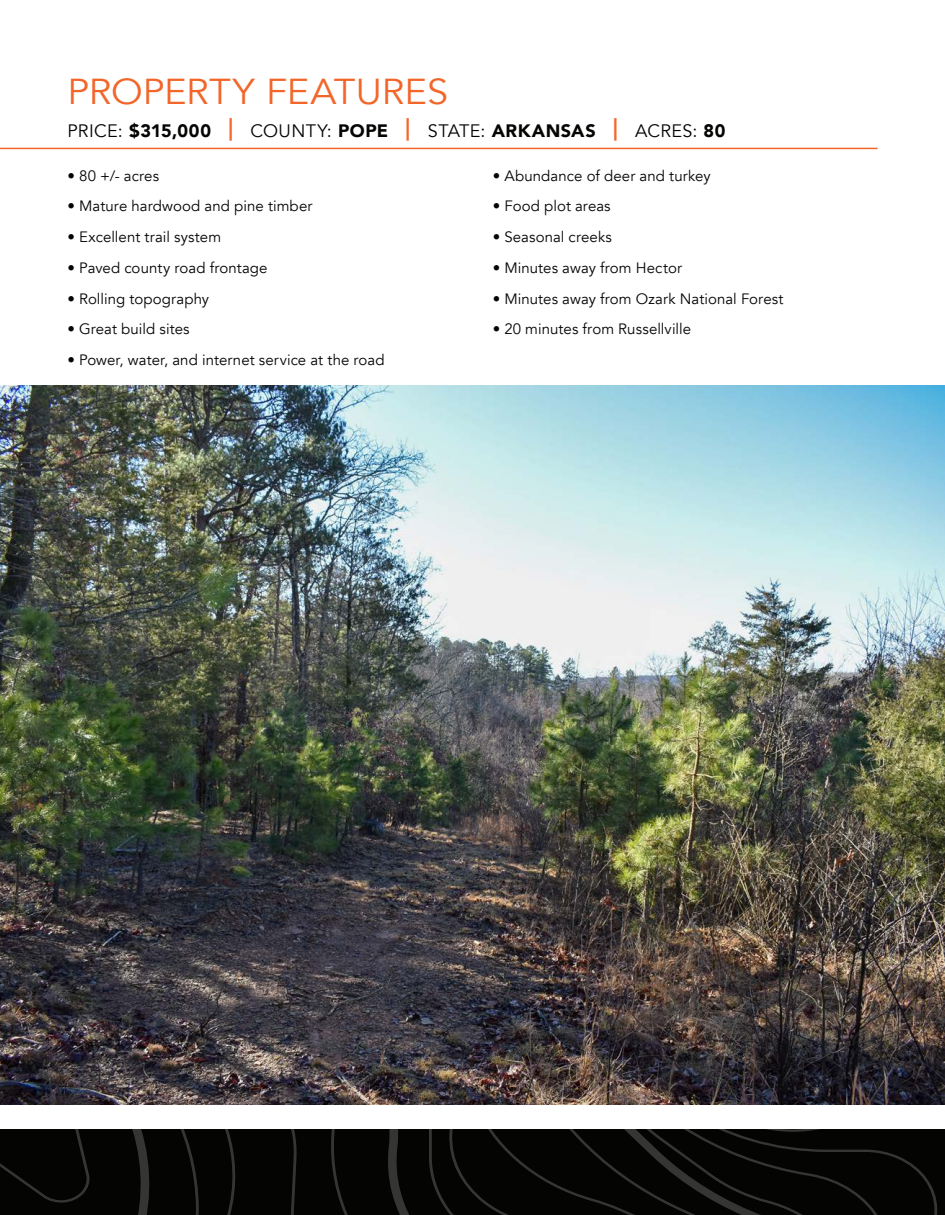
<style>
.page{position:relative;width:945px;height:1215px;background:#fff}
.page>*{position:absolute;margin:0;border:0;box-sizing:border-box;transform-origin:0 0}
.t1{font:36px "Avenir";color:#f2662a;scale:1.05 1}
.t2{font:18px "Avenir";letter-spacing:.02em;color:#040503}
.t3{font:15px "Avenir";letter-spacing:.005em;color:#040503}
.s1{font-weight:900}
.s2{font-weight:900;font-size:22.5px;color:#f2662a}
</style>
<div class="page">
<img style="left:0;top:385px;width:945px;height:720px">
<hr style="left:0;top:148px;width:878px;height:1px;background:#f2662a">
<svg style="left:0;top:1129px;width:945px;height:86px;background:#080907"></svg>
<p class="t1" style="left:68px;top:70px;width:364px">PROPERTY FEATURES</p>
<p class="t2" style="left:68px;top:120px;width:659px">PRICE: <span class="s1">$315,000</span> <span class="s2">|</span> COUNTY: <span class="s1">POPE</span> <span class="s2">|</span> STATE: <span class="s1">ARKANSAS</span> <span class="s2">|</span> ACRES: <span class="s1">80</span></p>
<p class="t3" style="left:68px;top:166px;width:93px">• 80 +/- acres</p>
<p class="t3" style="left:68px;top:197px;width:246px">• Mature hardwood and pine timber</p>
<p class="t3" style="left:68px;top:228px;width:155px">• Excellent trail system</p>
<p class="t3" style="left:68px;top:259px;width:202px">• Paved county road frontage</p>
<p class="t3" style="left:68px;top:289px;width:143px">• Rolling topography</p>
<p class="t3" style="left:68px;top:320px;width:124px">• Great build sites</p>
<p class="t3" style="left:68px;top:351px;width:319px">• Power, water, and internet service at the road</p>
<p class="t3" style="left:493px;top:166px;width:219px">• Abundance of deer and turkey</p>
<p class="t3" style="left:493px;top:197px;width:119px">• Food plot areas</p>
<p class="t3" style="left:493px;top:228px;width:121px">• Seasonal creeks</p>
<p class="t3" style="left:493px;top:259px;width:191px">• Minutes away from Hector</p>
<p class="t3" style="left:493px;top:289px;width:292px">• Minutes away from Ozark National Forest</p>
<p class="t3" style="left:493px;top:320px;width:200px">• 20 minutes from Russellville</p>
</div>
